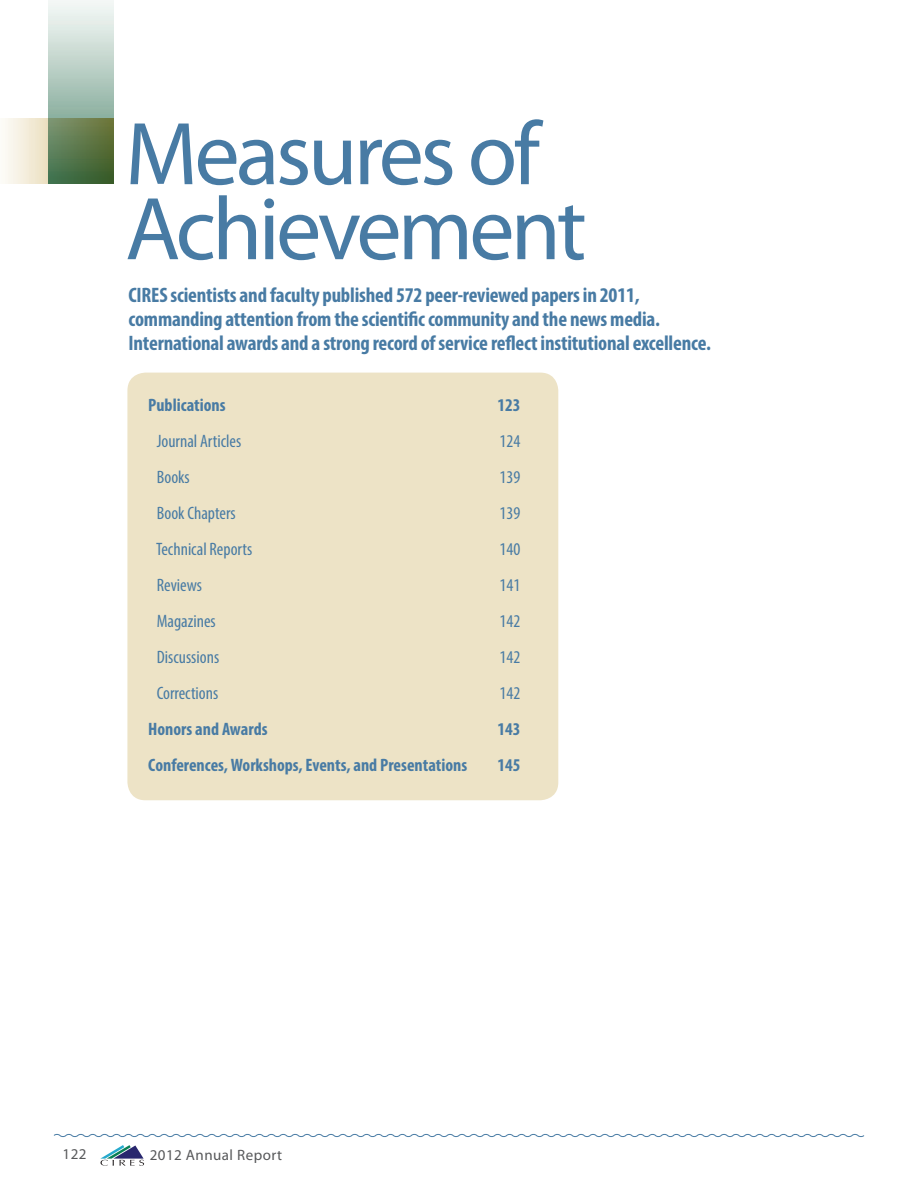
<style>
.page{position:relative;width:918px;height:1188px;background:#fff}
.page>*{position:absolute;margin:0;border:0;box-sizing:border-box;transform-origin:0 0}
.Body{font:90px "Myriad Pro";letter-spacing:-.04em;color:#487ba4}
.t1{font:700 condensed 21px "Myriad Pro";letter-spacing:-.01em;color:#487ba4}
.t2{font:condensed 18px "Myriad Pro";color:#487ba4}
.t3{font:700 condensed 18px "Myriad Pro";color:#487ba4}
.Body-2{font:15px "Myriad Pro";letter-spacing:.03em;color:#57585a}
</style>
<div class="page">
<div style="left:127px;top:373px;width:431px;height:427px;background:#ede3c6;border-radius:18px"></div>
<svg style="left:5px;top:118px;width:43px;height:65px;background:#f3ecda"></svg>
<svg style="left:48px;top:0;width:65px;height:183px;background:#9db39e"></svg>
<svg style="left:53px;top:1133px;width:812px;height:4px"></svg>
<svg style="left:100px;top:1145px;width:44px;height:21px"></svg>
<p class="Body" style="left:125px;top:99px;width:416px">Measures of</p>
<p class="Body" style="left:125px;top:174px;width:463px">Achievement</p>
<p class="t1" style="left:129px;top:282px;width:513px">CIRES scientists and faculty published 572 peer-reviewed papers in 2011,</p>
<p class="t1" style="left:129px;top:306px;width:533px">commanding attention from the scientific community and the news media.</p>
<p class="t1" style="left:129px;top:330px;width:584px">International awards and a strong record of service reflect institutional excellence.</p>
<p class="t3" style="left:148px;top:394px;width:79px">Publications</p>
<p class="t3" style="left:497px;top:394px;width:25px">123</p>
<p class="t2" style="left:157px;top:430px;width:86px">Journal Articles</p>
<p class="t2" style="left:500px;top:430px;width:22px">124</p>
<p class="t2" style="left:157px;top:466px;width:34px">Books</p>
<p class="t2" style="left:500px;top:466px;width:22px">139</p>
<p class="t2" style="left:157px;top:502px;width:80px">Book Chapters</p>
<p class="t2" style="left:500px;top:502px;width:22px">139</p>
<p class="t2" style="left:156px;top:538px;width:98px">Technical Reports</p>
<p class="t2" style="left:500px;top:538px;width:22px">140</p>
<p class="t2" style="left:157px;top:574px;width:47px">Reviews</p>
<p class="t2" style="left:500px;top:574px;width:22px">141</p>
<p class="t2" style="left:157px;top:610px;width:61px">Magazines</p>
<p class="t2" style="left:500px;top:610px;width:22px">142</p>
<p class="t2" style="left:157px;top:646px;width:64px">Discussions</p>
<p class="t2" style="left:500px;top:646px;width:22px">142</p>
<p class="t2" style="left:157px;top:682px;width:63px">Corrections</p>
<p class="t2" style="left:500px;top:682px;width:22px">142</p>
<p class="t3" style="left:148px;top:718px;width:121px">Honors and Awards</p>
<p class="t3" style="left:497px;top:718px;width:25px">143</p>
<p class="t3" style="left:148px;top:754px;width:320px">Conferences, Workshops, Events, and Presentations</p>
<p class="t3" style="left:497px;top:754px;width:25px">145</p>
<p class="Body-2" style="left:63px;top:1144px;width:25px">122</p>
<p class="Body-2" style="left:150px;top:1145px;width:134px">2012 Annual Report</p>
</div>
